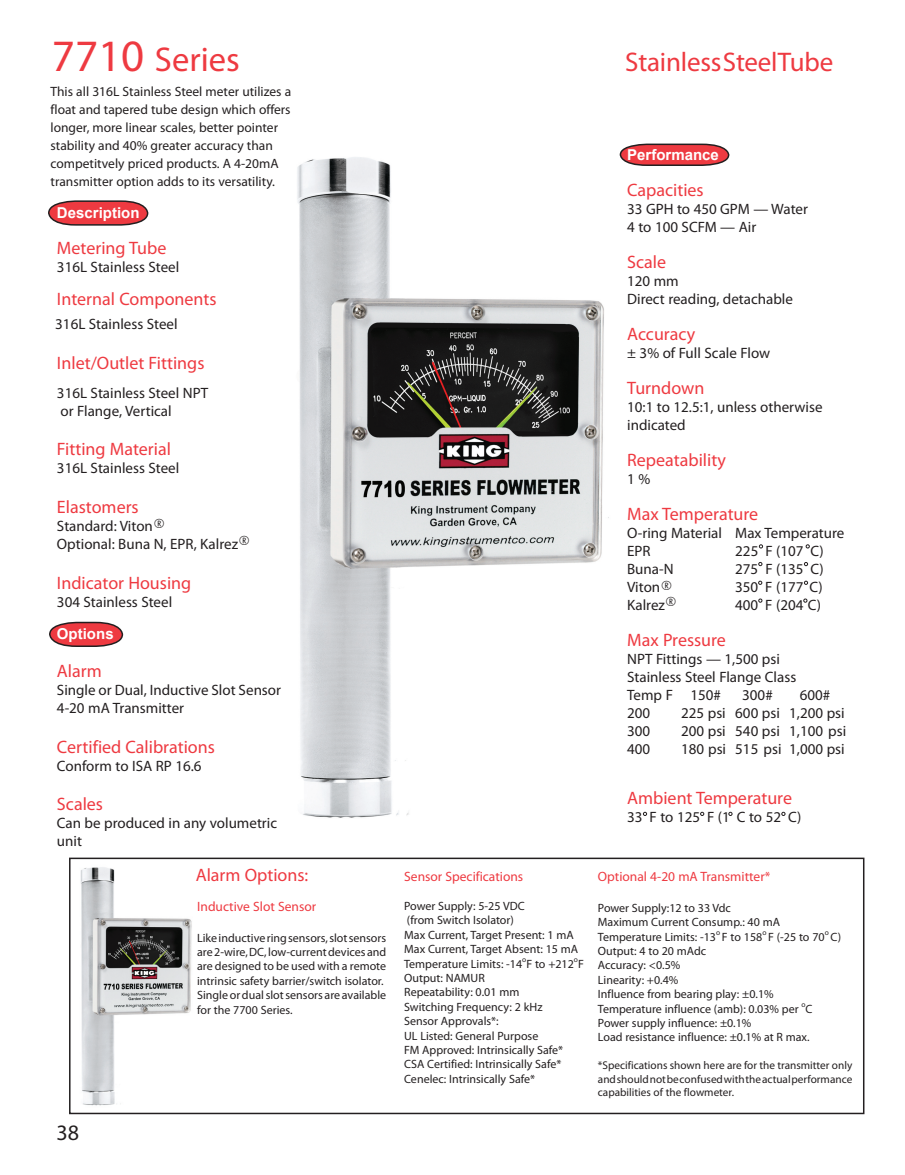
<style>
.page{position:relative;width:905px;height:1175px;background:#fff}
.page>*{position:absolute;margin:0;border:0;box-sizing:border-box;transform-origin:0 0}
.t1{font:34.5px "Myriad Pro";color:#ee3a41}
.t2{font:27px "Myriad Pro";letter-spacing:-.005em;color:#ee3a41}
.t3{font:22.05px "Myriad Pro";color:#231f20}
.t4{font:18px "Myriad Pro";color:#ee3a41}
.t5{font:15px/18px "Myriad Pro";color:#231f20}
.t6{font:700 15px "Arial";color:#fff}
.t7{font:13.5px/18px "Myriad Pro";color:#231f20}
.t8{font:13.5px "Myriad Pro";color:#ee3a41}
.t9{font:12px/14.4px "Myriad Pro";color:#231f20}
.t10{font:12px/15.9px "Futura";color:#231f20;text-align:center}
.t11{font:11.25px/13.5px "Myriad Pro";color:#231f20;text-align:justify}
.t12{font:7.5px "Myriad Pro";color:#231f20}
.s1{font-size:45px}
.s2{color:#fff}
</style>
<div class="page">
<svg style="left:49px;top:621px;width:75px;height:26px"></svg>
<svg style="left:48px;top:200px;width:101px;height:26px;background:#d75258"></svg>
<svg style="left:619px;top:143px;width:111px;height:23px;background:#d45056"></svg>
<svg style="left:759px;top:544px;width:4px;height:4px"></svg>
<svg style="left:758px;top:562px;width:4px;height:4px"></svg>
<svg style="left:758px;top:580px;width:4px;height:5px"></svg>
<svg style="left:758px;top:598px;width:4px;height:4px"></svg>
<svg style="left:803px;top:598px;width:4px;height:4px"></svg>
<svg style="left:804px;top:580px;width:4px;height:5px"></svg>
<svg style="left:804px;top:562px;width:4px;height:4px"></svg>
<svg style="left:805px;top:544px;width:4px;height:4px"></svg>
<svg style="left:643px;top:811px;width:4px;height:5px"></svg>
<svg style="left:700px;top:811px;width:4px;height:5px"></svg>
<svg style="left:728px;top:811px;width:4px;height:5px"></svg>
<svg style="left:781px;top:811px;width:4px;height:5px"></svg>
<div style="left:69px;top:857px;width:795px;height:257px;border:2px solid #231f20"></div>
<img style="left:297px;top:157px;width:312px;height:661px">
<img style="left:80px;top:867px;width:112px;height:239px">
<h1 class="t1" style="left:52px;top:38px;width:189px"><span class="s1">7710</span> Series</h1>
<p class="t7" style="left:51px;top:82px;width:242px">This all 316L Stainless Steel meter utilizes a float and tapered tube design which offers longer, more linear scales, better pointer stability and 40% greater accuracy than competitvely priced products. A 4-20mA transmitter option adds to its versatility.</p>
<p class="t6" style="left:57px;top:203px;width:84px">Description</p>
<h3 class="t4" style="left:57px;top:237px;width:111px">Metering Tube</h3>
<p class="t5" style="left:57px;top:257px;width:124px">316L Stainless Steel</p>
<h3 class="t4" style="left:57px;top:288px;width:161px">Internal Components</h3>
<p class="t5" style="left:55px;top:315px;width:124px">316L Stainless Steel</p>
<h3 class="t4" style="left:57px;top:352px;width:149px">Inlet/Outlet Fittings</h3>
<p class="t5" style="left:57px;top:383px;width:153px">316L Stainless Steel NPT or Flange, Vertical</p>
<h3 class="t4" style="left:57px;top:438px;width:116px">Fitting Material</h3>
<p class="t5" style="left:57px;top:459px;width:124px">316L Stainless Steel</p>
<h3 class="t4" style="left:57px;top:496px;width:83px">Elastomers</h3>
<p class="t5" style="left:57px;top:517px;width:216px">Standard: Viton<br>Optional: Buna N, EPR, Kalrez <span class="s2">ppp-</span></p>
<h3 class="t4" style="left:57px;top:571px;width:136px">Indicator Housing</h3>
<p class="t5" style="left:57px;top:592px;width:117px">304 Stainless Steel</p>
<p class="t6" style="left:57px;top:624px;width:58px">Options</p>
<h3 class="t4" style="left:57px;top:660px;width:46px">Alarm</h3>
<p class="t5" style="left:57px;top:680px;width:225px">Single or Dual, Inductive Slot Sensor<br>4-20 mA Transmitter</p>
<h3 class="t4" style="left:57px;top:735px;width:159px">Certified Calibrations</h3>
<p class="t5" style="left:57px;top:756px;width:146px">Conform to ISA RP 16.6</p>
<h3 class="t4" style="left:57px;top:793px;width:48px">Scales</h3>
<p class="t5" style="left:57px;top:814px;width:222px">Can be produced in any volumetric unit</p>
<p class="t10" style="left:154px;top:515px;width:11px">®</p>
<p class="t10" style="left:239px;top:532px;width:11px">®</p>
<h3 class="t4" style="left:196px;top:864px;width:114px">Alarm Options:</h3>
<h3 class="t3" style="left:56px;top:1119px;width:24px">38</h3>
<p class="t8" style="left:197px;top:898px;width:121px">Inductive Slot Sensor</p>
<p class="t9" style="left:197px;top:930px;width:191px">Like inductive ring sensors, slot sensors are 2-wire, DC, low-current devices and are designed to be used with a remote intrinsic safety barrier/switch isolator.<br>Single or dual slot sensors are available for the 7700 Series.</p>
<h2 class="t2" style="left:625px;top:45px;width:209px">Stainless Steel Tube</h2>
<p class="t6" style="left:627px;top:144px;width:93px">Performance</p>
<h3 class="t4" style="left:627px;top:178px;width:78px">Capacities</h3>
<p class="t5" style="left:627px;top:199px;width:182px">33 GPH to 450 GPM — Water<br>4 to 100 SCFM — Air</p>
<h3 class="t4" style="left:627px;top:250px;width:40px">Scale</h3>
<p class="t5" style="left:627px;top:271px;width:167px">120 mm<br>Direct reading, detachable</p>
<h3 class="t4" style="left:627px;top:322px;width:70px">Accuracy</h3>
<p class="t5" style="left:627px;top:343px;width:144px">± 3% of Full Scale Flow</p>
<h3 class="t4" style="left:627px;top:376px;width:79px">Turndown</h3>
<p class="t5" style="left:627px;top:397px;width:197px">10:1 to 12.5:1, unless otherwise indicated</p>
<h3 class="t4" style="left:627px;top:448px;width:100px">Repeatability</h3>
<p class="t5" style="left:627px;top:469px;width:25px">1 %</p>
<h3 class="t4" style="left:627px;top:502px;width:133px">Max Temperature</h3>
<p class="t5" style="left:627px;top:523px;width:219px">O-ring Material Max Temperature<br>EPR</p>
<p class="t5" style="left:735px;top:541px;width:90px">225 F (107 C)</p>
<p class="t5" style="left:627px;top:559px;width:48px">Buna-N</p>
<p class="t5" style="left:735px;top:559px;width:90px">275 F (135 C)</p>
<p class="t5" style="left:627px;top:577px;width:35px">Viton</p>
<p class="t5" style="left:735px;top:577px;width:89px">350 F (177 C)</p>
<p class="t5" style="left:627px;top:595px;width:39px">Kalrez</p>
<p class="t5" style="left:735px;top:595px;width:87px">400 F (204 C)</p>
<h3 class="t4" style="left:627px;top:628px;width:100px">Max Pressure</h3>
<p class="t5" style="left:627px;top:649px;width:170px">NPT Fittings — 1,500 psi<br>Stainless Steel Flange Class<br>Temp F 150#</p>
<p class="t10" style="left:661px;top:577px;width:15px">® ®</p>
<p class="t5" style="left:742px;top:685px;width:32px">300#</p>
<p class="t5" style="left:799px;top:685px;width:32px">600#</p>
<p class="t5" style="left:627px;top:703px;width:25px">200</p>
<p class="t5" style="left:681px;top:703px;width:165px">225 psi 600 psi 1,200 psi</p>
<p class="t5" style="left:627px;top:721px;width:25px">300</p>
<p class="t5" style="left:681px;top:721px;width:166px">200 psi 540 psi 1,100 psi</p>
<p class="t5" style="left:627px;top:739px;width:25px">400</p>
<p class="t5" style="left:681px;top:739px;width:165px">180 psi 515 psi 1,000 psi</p>
<h3 class="t4" style="left:627px;top:787px;width:166px">Ambient Temperature</h3>
<p class="t5" style="left:627px;top:808px;width:176px">33 F to 125 F (1 C to 52 C)</p>
<p class="t8" style="left:404px;top:868px;width:121px">Sensor Specifications</p>
<p class="t9" style="left:404px;top:898px;width:181px">Power Supply: 5-25 VDC<br>(from Switch Isolator)<br>Max Current, Target Present: 1 mA<br>Max Current, Target Absent: 15 mA<br>Temperature Limits: -14 F to +212 F</p>
<p class="t12" style="left:522px;top:954px;width:6px">o</p>
<p class="t12" style="left:574px;top:954px;width:6px">o</p>
<p class="t9" style="left:404px;top:970px;width:160px">Output: NAMUR<br>Repeatability: 0.01 mm<br>Switching Frequency: 2 kHz<br>Sensor Approvals*:<br>UL Listed: General Purpose<br>FM Approved: Intrinsically Safe*<br>CSA Certified: Intrinsically Safe*<br>Cenelec: Intrinsically Safe*</p>
<p class="t8" style="left:598px;top:868px;width:174px">Optional 4-20 mA Transmitter*</p>
<p class="t9" style="left:598px;top:900px;width:184px">Power Supply:12 to 33 Vdc<br>Maximum Current Consump.: 40 mA<br>Temperature Limits: -13</p>
<p class="t12" style="left:716px;top:927px;width:6px">o</p>
<p class="t9" style="left:722px;top:929px;width:42px">F to 158</p>
<p class="t12" style="left:762px;top:927px;width:6px">o</p>
<p class="t9" style="left:768px;top:929px;width:58px">F (-25 to 70</p>
<p class="t12" style="left:824px;top:927px;width:6px">o</p>
<p class="t9" style="left:830px;top:929px;width:12px">C)</p>
<p class="t9" style="left:598px;top:943px;width:202px">Output: 4 to 20 mAdc<br>Accuracy: &lt;0.5%<br>Linearity: +0.4%<br>Influence from bearing play: ±0.1%<br>Temperature influence (amb): 0.03% per</p>
<p class="t12" style="left:801px;top:999px;width:6px">o</p>
<p class="t9" style="left:805px;top:1001px;width:8px">C</p>
<p class="t9" style="left:598px;top:1015px;width:213px">Power supply influence: ±0.1%<br>Load resistance influence: ±0.1% at R max.</p>
<p class="t11" style="left:598px;top:1058px;width:256px">*Specifications shown here are for the transmitter only and should not be confused with the actual performance capabilities of the flowmeter.</p>
</div>
